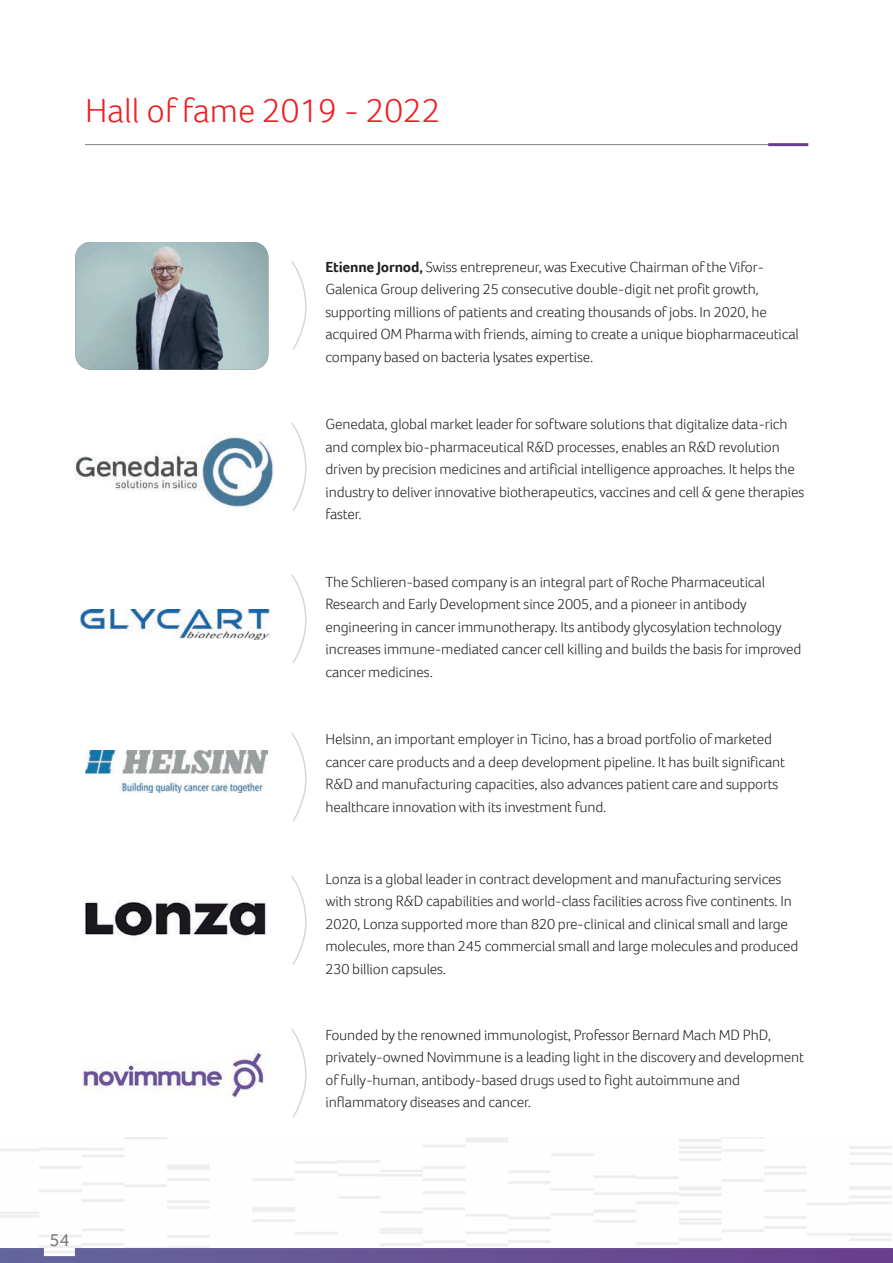
<style>
.page{position:relative;width:893px;height:1263px;background:#fff}
.page>*{position:absolute;margin:0;border:0;box-sizing:border-box;transform-origin:0 0}
.t1{font:300 34.5px "Foco";color:#ee1d23}
.t2{font:18px "Foco";color:#7a7c82}
.t3{font:300 15px/22.5px "Foco";letter-spacing:-.01em;color:#231f20}
.s1{font-weight:700}
</style>
<div class="page">
<svg style="left:0;top:1248px;width:893px;height:15px;background:#6a5596"></svg>
<hr style="left:85px;top:144px;width:689px;height:1px;background:#7a7c82">
<hr style="left:768px;top:143px;width:40px;height:3px;background:#6a3f8e">
<img style="left:74px;top:434px;width:200px;height:74px">
<svg style="left:291px;top:261px;width:16px;height:89px"></svg>
<svg style="left:291px;top:422px;width:16px;height:90px"></svg>
<svg style="left:291px;top:574px;width:16px;height:89px"></svg>
<svg style="left:291px;top:733px;width:16px;height:89px"></svg>
<svg style="left:291px;top:876px;width:16px;height:89px"></svg>
<svg style="left:291px;top:1029px;width:16px;height:89px"></svg>
<img style="left:85px;top:750px;width:182px;height:42px">
<img style="left:83px;top:900px;width:183px;height:36px">
<img style="left:81px;top:1050px;width:184px;height:48px">
<img style="left:75px;top:242px;width:193px;height:128px">
<img style="left:81px;top:610px;width:190px;height:29px">
<h1 class="t1" style="left:85px;top:88px;width:357px">Hall of fame 2019 - 2022</h1>
<p class="t2" style="left:50px;top:1228px;width:21px">54</p>
<p class="t3" style="left:325px;top:255px;width:475px"><span class="s1">Etienne Jornod,</span> Swiss entrepreneur, was Executive Chairman of the Vifor-Galenica Group delivering 25 consecutive double-digit net profit growth, supporting millions of patients and creating thousands of jobs. In 2020, he acquired OM Pharma with friends, aiming to create a unique biopharmaceutical company based on bacteria lysates expertise.</p>
<p class="t3" style="left:325px;top:413px;width:480px">Genedata, global market leader for software solutions that digitalize data-rich and complex bio-pharmaceutical R&amp;D processes, enables an R&amp;D revolution driven by precision medicines and artificial intelligence approaches. It helps the industry to deliver innovative biotherapeutics, vaccines and cell &amp; gene therapies faster.</p>
<p class="t3" style="left:325px;top:570px;width:478px">The Schlieren-based company is an integral part of Roche Pharmaceutical Research and Early Development since 2005, and a pioneer in antibody engineering in cancer immunotherapy. Its antibody glycosylation technology increases immune-mediated cancer cell killing and builds the basis for improved cancer medicines.</p>
<p class="t3" style="left:325px;top:728px;width:461px">Helsinn, an important employer in Ticino, has a broad portfolio of marketed cancer care products and a deep development pipeline. It has built significant R&amp;D and manufacturing capacities, also advances patient care and supports healthcare innovation with its investment fund.</p>
<p class="t3" style="left:325px;top:867px;width:474px">Lonza is a global leader in contract development and manufacturing services with strong R&amp;D capabilities and world-class facilities across five continents. In 2020, Lonza supported more than 820 pre-clinical and clinical small and large molecules, more than 245 commercial small and large molecules and produced 230 billion capsules.</p>
<p class="t3" style="left:325px;top:1023px;width:480px">Founded by the renowned immunologist, Professor Bernard Mach MD PhD, privately-owned Novimmune is a leading light in the discovery and development of fully-human, antibody-based drugs used to fight autoimmune and inflammatory diseases and cancer.</p>
</div>
